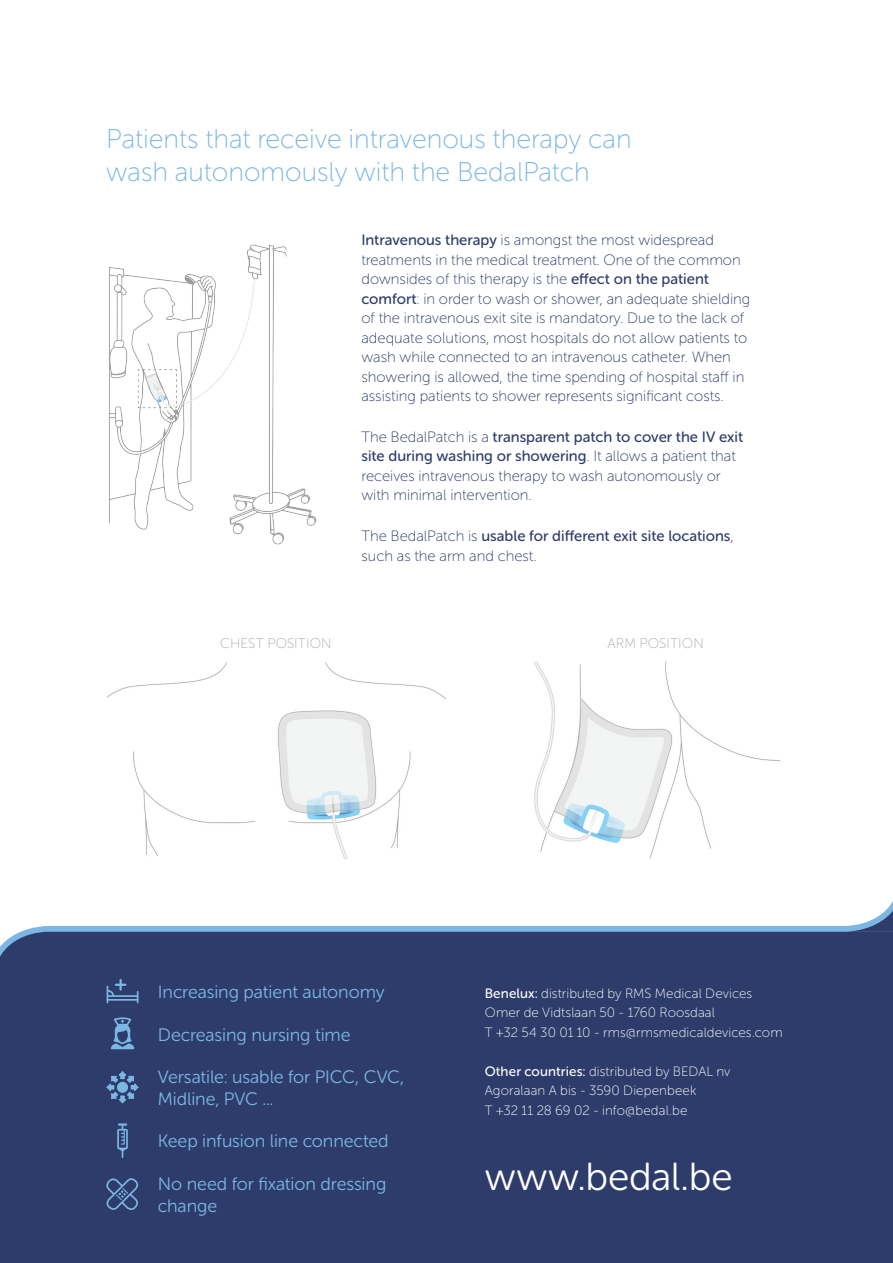
<style>
.page{position:relative;width:893px;height:1263px;background:#fff}
.page>*{position:absolute;margin:0;border:0;box-sizing:border-box;transform-origin:0 0}
.t1{font:39px "Museo Sans Rounded 300";letter-spacing:-.005em;color:#fff}
.t2{font:27px/33px "Museo Sans Rounded 100";color:#7cb7e3}
.t3{font:18px/21.6px "Museo Sans Rounded 300";letter-spacing:-.005em;color:#7cb7e3}
.t4{font:15px/19.5px "Museo Sans Rounded 100";color:#2d3c6a}
.t5{font:13.95px "Museo Sans Rounded 100";letter-spacing:.01em;color:#acadb2}
.t6{font:13.5px "Museo Sans Rounded 100";letter-spacing:.01em;color:#fff}
.s1{font-family:"Museo Sans Rounded 500"}
</style>
<div class="page">
<img style="left:109px;top:244px;width:208px;height:301px">
<img style="left:534px;top:661px;width:247px;height:197px">
<img style="left:106px;top:662px;width:339px;height:196px">
<div style="left:0;top:992px;width:893px;height:271px;background:#2d3c6a"></div>
<svg style="left:0;top:901px;width:893px;height:91px"></svg>
<hr style="left:107px;top:995px;width:31px;height:2px;background:#7cb7e3">
<hr style="left:107px;top:999px;width:31px;height:2px;background:#7cb7e3">
<svg style="left:106px;top:980px;width:19px;height:22px"></svg>
<svg style="left:110px;top:1016px;width:25px;height:34px"></svg>
<svg style="left:106px;top:1070px;width:33px;height:34px"></svg>
<div style="left:117px;top:1082px;width:11px;height:11px;background:#7cb7e3;border-radius:50%"></div>
<div style="left:117px;top:1129px;width:11px;height:20px;border:2px solid #7cb7e3"></div>
<svg style="left:118px;top:1123px;width:9px;height:34px"></svg>
<svg style="left:105px;top:1177px;width:34px;height:34px"></svg>
<p class="t2" style="left:106px;top:122px;width:527px">Patients that receive intravenous therapy can wash autonomously with the BedalPatch</p>
<p class="t4" style="left:361px;top:230px;width:390px"><span class="s1">Intravenous therapy</span> is amongst the most widespread treatments in the medical treatment. One of the common downsides of this therapy is the <span class="s1">effect on the patient comfort</span>: in order to wash or shower, an adequate shielding of the intravenous exit site is mandatory. Due to the lack of adequate solutions, most hospitals do not allow patients to wash while connected to an intravenous catheter. When showering is allowed, the time spending of hospital staff in assisting patients to shower represents significant costs.</p>
<p class="t4" style="left:361px;top:427px;width:383px">The BedalPatch is a <span class="s1">transparent patch to cover the IV exit site during washing or showering</span>. It allows a patient that receives intravenous therapy to wash autonomously or with minimal intervention.</p>
<p class="t4" style="left:361px;top:526px;width:374px">The BedalPatch is <span class="s1">usable for different exit site locations</span>, such as the arm and chest.</p>
<p class="t5" style="left:220px;top:636px;width:113px">CHEST POSITION</p>
<p class="t5" style="left:607px;top:636px;width:98px">ARM POSITION</p>
<p class="t3" style="left:158px;top:981px;width:228px">Increasing patient autonomy</p>
<p class="t3" style="left:158px;top:1024px;width:194px">Decreasing nursing time</p>
<p class="t3" style="left:158px;top:1066px;width:248px">Versatile: usable for PICC, CVC,<br>Midline, PVC ...</p>
<p class="t3" style="left:158px;top:1131px;width:232px">Keep infusion line connected</p>
<p class="t3" style="left:158px;top:1173px;width:230px">No need for fixation dressing change</p>
<p class="t6" style="left:485px;top:986px;width:269px"><span class="s1">Benelux:</span> distributed by RMS Medical Devices</p>
<p class="t6" style="left:485px;top:1005px;width:232px">Omer de Vidtslaan 50 - 1760 Roosdaal</p>
<p class="t6" style="left:485px;top:1025px;width:299px">T +32 54 30 01 10 - rms@rmsmedicaldevices.com</p>
<p class="t6" style="left:485px;top:1064px;width:247px"><span class="s1">Other countries:</span> distributed by BEDAL nv</p>
<p class="t6" style="left:485px;top:1083px;width:213px">Agoralaan A bis - 3590 Diepenbeek</p>
<p class="t6" style="left:485px;top:1103px;width:204px">T +32 11 28 69 02 - info@bedal.be</p>
<p class="t1" style="left:485px;top:1156px;width:249px">www.bedal.be</p>
</div>
